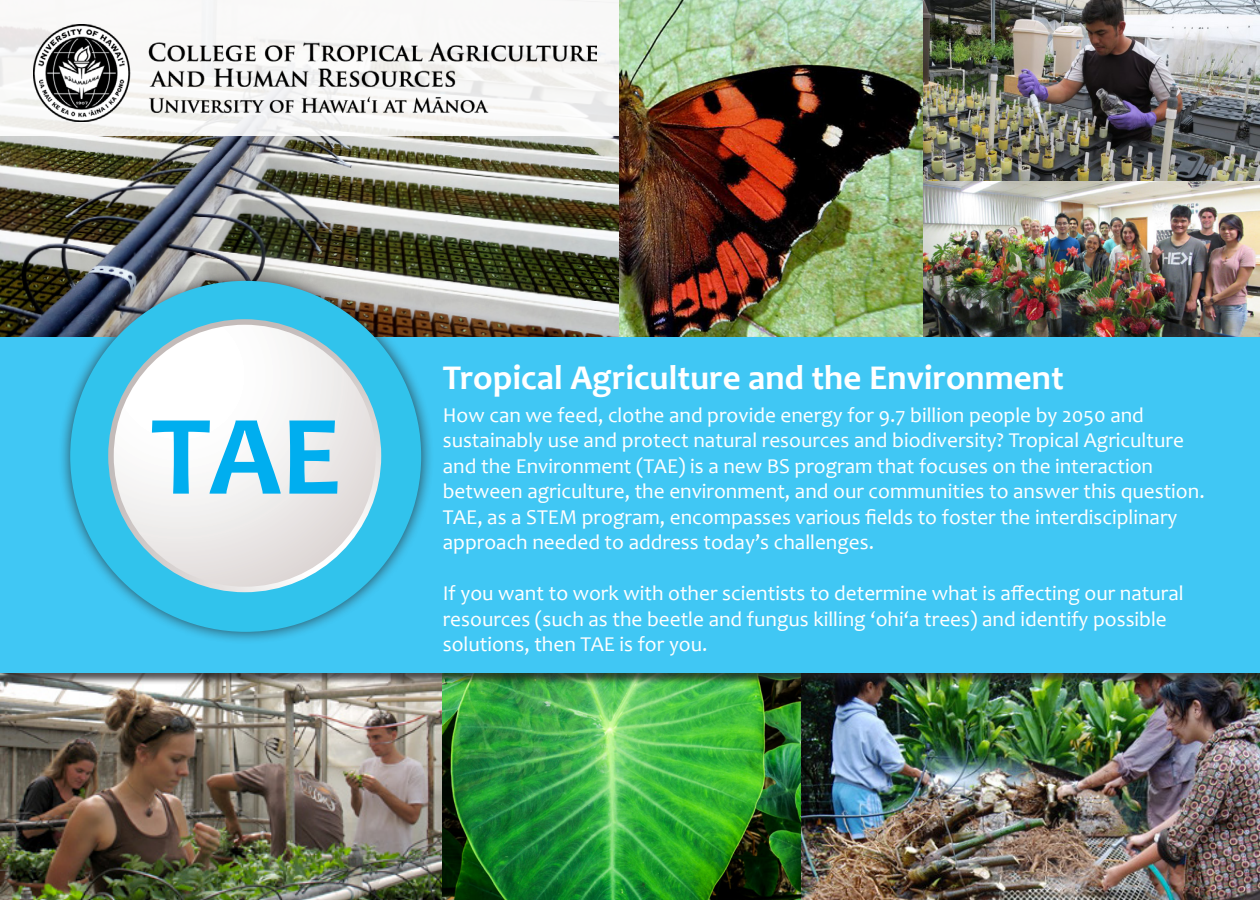
<style>
.page{position:relative;width:1260px;height:900px;background:#fff}
.page>*{position:absolute;margin:0;border:0;box-sizing:border-box;transform-origin:0 0}
.t1{font:700 115px "Candara";color:#00aeef}
.t2{font:700 35px "Candara";color:#fff}
.t3{font:21.25px/25.5px "Candara";color:#fff}
</style>
<div class="page">
<img style="left:0;top:0;width:1260px;height:336px">
<div style="left:0;top:0;width:619px;height:135px;background:linear-gradient(to bottom,#f6f4f4,#f2f2f1)"></div>
<img style="left:34px;top:25px;width:562px;height:96px">
<img style="left:0;top:685px;width:443px;height:215px">
<img style="left:443px;top:685px;width:359px;height:215px">
<img style="left:802px;top:685px;width:458px;height:215px">
<div style="left:0;top:336px;width:1260px;height:349px;background:#231f20;opacity:.75"></div>
<div style="left:0;top:337px;width:1260px;height:336px;background:#40c7f4"></div>
<div style="left:58px;top:269px;width:375px;height:375px;background:#231f20;opacity:.75"></div>
<div style="left:70px;top:281px;width:351px;height:351px;background:#31c3ec;border-radius:50%"></div>
<svg style="left:108px;top:319px;width:273px;height:273px;background:#d1d0d0"></svg>
<svg style="left:114px;top:325px;width:262px;height:262px;background:#f2f0f0"></svg>
<h1 class="t1" style="left:151px;top:384px;width:193px">TAE</h1>
<h2 class="t2" style="left:443px;top:356px;width:623px">Tropical Agriculture and the Environment</h2>
<p class="t3" style="left:443px;top:402px;width:763px">How can we feed, clothe and provide energy for 9.7 billion people by 2050 and sustainably use and protect natural resources and biodiversity? Tropical Agriculture and the Environment (TAE) is a new BS program that focuses on the interaction between agriculture, the environment, and our communities to answer this question.<br>TAE, as a STEM program, encompasses various fields to foster the interdisciplinary approach needed to address today’s challenges.</p>
<p class="t3" style="left:443px;top:581px;width:742px">If you want to work with other scientists to determine what is affecting our natural resources (such as the beetle and fungus killing ‘ohi‘a trees) and identify possible solutions, then TAE is for you.</p>
</div>
